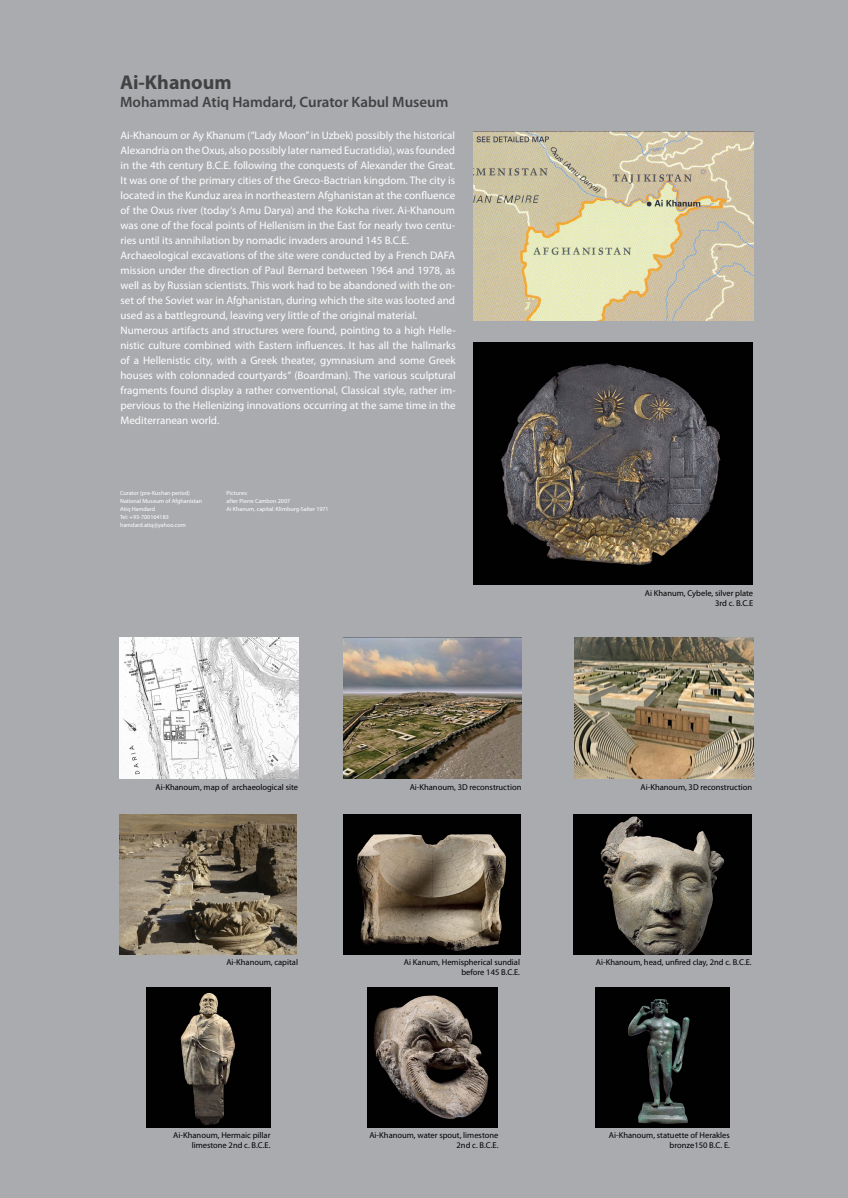
<style>
.page{position:relative;width:848px;height:1198px;background:#a9abae}
.page>*{position:absolute;margin:0;border:0;box-sizing:border-box;transform-origin:0 0}
.t1{font:700 20px "Myriad Pro";color:#424243}
.t2{font:600 15px "Myriad Pro";color:#424243}
.t3{font:11px/15px "Myriad Pro";color:#fff}
.t4{font:8.5px/10.2px "Myriad Pro";color:#000;text-align:right}
.t5{font:6px/8px "Myriad Pro";color:#fff}
</style>
<div class="page">
<img style="left:367px;top:988px;width:130px;height:139px">
<img style="left:595px;top:987px;width:134px;height:140px">
<img style="left:147px;top:987px;width:123px;height:140px">
<img style="left:120px;top:637px;width:178px;height:142px">
<img style="left:343px;top:637px;width:178px;height:142px">
<img style="left:574px;top:637px;width:179px;height:142px">
<img style="left:119px;top:815px;width:178px;height:139px">
<img style="left:574px;top:815px;width:177px;height:139px">
<img style="left:473px;top:342px;width:279px;height:242px">
<img style="left:343px;top:815px;width:177px;height:139px">
<img style="left:473px;top:131px;width:280px;height:190px">
<h1 class="t1" style="left:120px;top:69px;width:113px">Ai-Khanoum</h1>
<h2 class="t2" style="left:120px;top:92px;width:330px">Mohammad Atiq Hamdard, Curator Kabul Museum</h2>
<p class="t3" style="left:120px;top:128px;width:337px">Ai-Khanoum or Ay Khanum (“Lady Moon” in Uzbek) possibly the historical Alexandria on the Oxus, also possibly later named Eucratidia), was founded in the 4th century B.C.E. following the conquests of Alexander the Great.<br>It was one of the primary cities of the Greco-Bactrian kingdom. The city is located in the Kunduz area in northeastern Afghanistan at the confluence of the Oxus river (today‘s Amu Darya) and the Kokcha river. Ai-Khanoum was one of the focal points of Hellenism in the East for nearly two centu&shy;ries until its annihilation by nomadic invaders around 145 B.C.E.<br>Archaeological excavations of the site were conducted by a French DAFA mission under the direction of Paul Bernard between 1964 and 1978, as well as by Russian scientists. This work had to be abandoned with the on&shy;set of the Soviet war in Afghanistan, during which the site was looted and used as a battleground, leaving very little of the original material.<br>Numerous artifacts and structures were found, pointing to a high Helle&shy;nistic culture combined with Eastern influences. It has all the hallmarks of a Hellenistic city, with a Greek theater, gymnasium and some Greek houses with colonnaded courtyards“ (Boardman). The various sculptural fragments found display a rather conventional, Classical style, rather im&shy;pervious to the Hellenizing innovations occurring at the same time in the Mediterranean world.</p>
<p class="t5" style="left:120px;top:489px;width:84px">Curator (pre-Kushan period)<br>National Museum of Afghanistan<br>Atiq Hamdard<br>Tel: +93-700164183 hamdard.atiq@yahoo.com</p>
<p class="t5" style="left:227px;top:489px;width:103px">Pictures:<br>after Pierre Cambon 2007<br>Ai Khanum, capital: Klimburg-Salter 1971</p>
<p class="t4" style="left:645px;top:588px;width:110px">Ai Khanum, Cybele, silver plate<br>3rd c. B.C.E</p>
<p class="t4" style="left:156px;top:781px;width:144px">Ai-Khanoum, map of archaeological site</p>
<p class="t4" style="left:409px;top:781px;width:113px">Ai-Khanoum, 3D reconstruction</p>
<p class="t4" style="left:640px;top:781px;width:113px">Ai-Khanoum, 3D reconstruction</p>
<p class="t4" style="left:226px;top:957px;width:73px">Ai-Khanoum, capital</p>
<p class="t4" style="left:596px;top:957px;width:157px">Ai-Khanoum, head, unfired clay, 2nd c. B.C.E.</p>
<p class="t4" style="left:404px;top:957px;width:118px">Ai Kanum, Hemispherical sundial before 145 B.C.E.</p>
<p class="t4" style="left:173px;top:1130px;width:99px">Ai-Khanoum, Hermaic pillar limestone 2nd c. B.C.E.</p>
<p class="t4" style="left:369px;top:1130px;width:130px">Ai-Khanoum, water spout, limestone<br>2nd c. B.C.E.</p>
<p class="t4" style="left:609px;top:1130px;width:122px">Ai-Khanoum, statuette of Herakles bronze150 B.C. E.</p>
</div>
